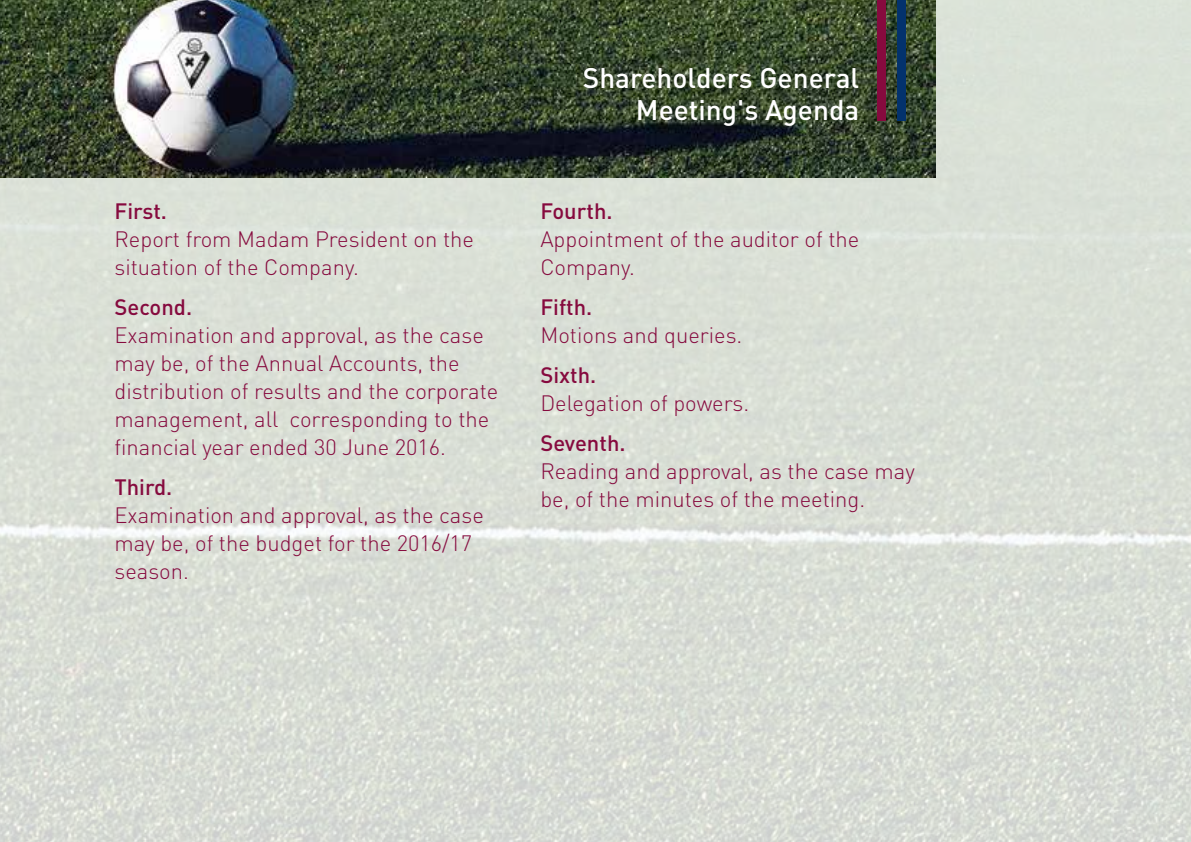
<style>
.page{position:relative;width:1191px;height:842px;background:#dadfd6}
.page>*{position:absolute;margin:0;border:0;box-sizing:border-box;transform-origin:0 0}
.t1{font:500 28px/32px "DIN Pro";color:#fff;text-align:right}
.t2{font:300 22px/28px "DIN Pro";color:#860a3e}
.t3{font:500 22px "DIN Pro";color:#860a3e}
</style>
<div class="page">
<img style="left:0;top:0;width:935px;height:178px">
<div style="left:877px;top:0;width:9px;height:120px;background:#860a3e"></div>
<div style="left:896px;top:0;width:9px;height:120px;background:#03326d"></div>
<p class="t3" style="left:114px;top:196px;width:54px">First.</p>
<p class="t2" style="left:114px;top:224px;width:361px">Report from Madam President on the situation of the Company.</p>
<p class="t3" style="left:114px;top:292px;width:79px">Second.</p>
<p class="t2" style="left:114px;top:320px;width:385px">Examination and approval, as the case may be, of the Annual Accounts, the distribution of results and the corporate management, all corresponding to the financial year ended 30 June 2016.</p>
<p class="t3" style="left:114px;top:472px;width:59px">Third.</p>
<p class="t2" style="left:114px;top:500px;width:371px">Examination and approval, as the case may be, of the budget for the 2016/17 season.</p>
<p class="t1" style="left:583px;top:61px;width:278px">Shareholders General<br>Meeting's Agenda</p>
<p class="t3" style="left:540px;top:196px;width:74px">Fourth.</p>
<p class="t2" style="left:540px;top:224px;width:320px">Appointment of the auditor of the<br>Company.</p>
<p class="t3" style="left:540px;top:292px;width:53px">Fifth.</p>
<p class="t2" style="left:540px;top:320px;width:204px">Motions and queries.</p>
<p class="t3" style="left:540px;top:360px;width:57px">Sixth.</p>
<p class="t2" style="left:540px;top:388px;width:210px">Delegation of powers.</p>
<p class="t3" style="left:540px;top:428px;width:87px">Seventh.</p>
<p class="t2" style="left:540px;top:456px;width:376px">Reading and approval, as the case may be, of the minutes of the meeting.</p>
</div>
